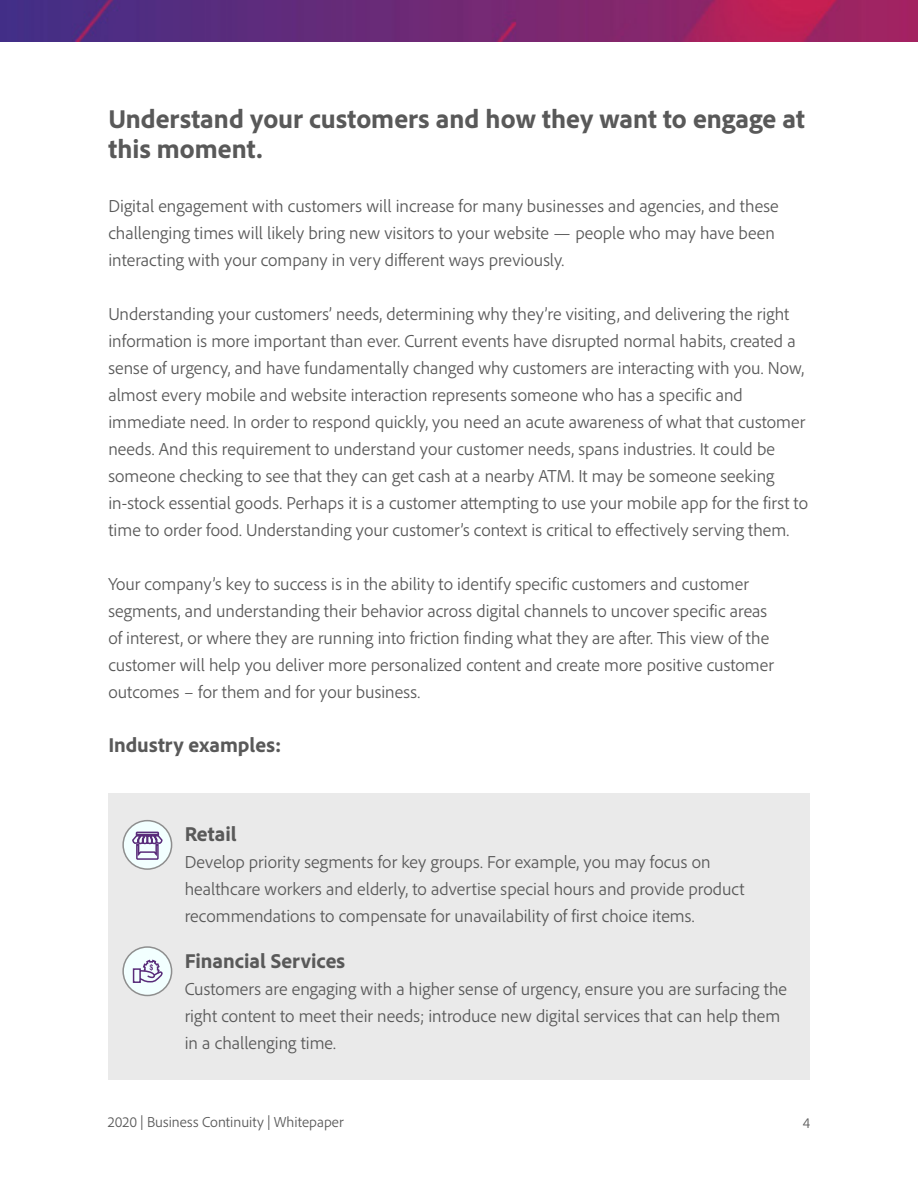
<style>
.page{position:relative;width:918px;height:1188px;background:#fff}
.page>*{position:absolute;margin:0;border:0;box-sizing:border-box;transform-origin:0 0}
.t1{font:800 27px/30px "Adobe Clean";color:#595959}
.t2{font:800 21px "Adobe Clean";color:#595959}
.t3{font:300 18px/27px "Adobe Clean";color:#595959}
.t4{font:300 15px "Adobe Clean";color:#595959}
</style>
<div class="page">
<img style="left:0;top:0;width:918px;height:42px">
<div style="left:108px;top:794px;width:702px;height:286px;background:#eaeaea"></div>
<div style="left:123px;top:821px;width:49px;height:48px;background:#f2ffff;border-radius:50%"></div>
<div style="left:122px;top:820px;width:50px;height:50px;border:2px solid #8e8e8e;border-radius:50%"></div>
<div style="left:123px;top:947px;width:49px;height:48px;background:#f2ffff;border-radius:50%"></div>
<div style="left:122px;top:946px;width:50px;height:50px;border:2px solid #8e8e8e;border-radius:50%"></div>
<svg style="left:132px;top:831px;width:31px;height:29px"></svg>
<svg style="left:132px;top:959px;width:31px;height:24px"></svg>
<h1 class="t1" style="left:108px;top:103px;width:698px">Understand your customers and how they want to engage at this moment.</h1>
<p class="t3" style="left:108px;top:192px;width:672px">Digital engagement with customers will increase for many businesses and agencies, and these challenging times will likely bring new visitors to your website — people who may have been interacting with your company in very different ways previously.</p>
<p class="t3" style="left:108px;top:300px;width:701px">Understanding your customers’ needs, determining why they’re visiting, and delivering the right information is more important than ever. Current events have disrupted normal habits, created a sense of urgency, and have fundamentally changed why customers are interacting with you. Now, almost every mobile and website interaction represents someone who has a specific and immediate need. In order to respond quickly, you need an acute awareness of what that customer needs. And this requirement to understand your customer needs, spans industries. It could be someone checking to see that they can get cash at a nearby ATM. It may be someone seeking in-stock essential goods. Perhaps it is a customer attempting to use your mobile app for the first to time to order food. Understanding your customer’s context is critical to effectively serving them.</p>
<p class="t3" style="left:108px;top:570px;width:667px">Your company’s key to success is in the ability to identify specific customers and customer segments, and understanding their behavior across digital channels to uncover specific areas of interest, or where they are running into friction finding what they are after. This view of the customer will help you deliver more personalized content and create more positive customer outcomes – for them and for your business.</p>
<p class="t2" style="left:108px;top:731px;width:175px">Industry examples:</p>
<p class="t2" style="left:185px;top:820px;width:54px">Retail</p>
<p class="t3" style="left:185px;top:848px;width:561px">Develop priority segments for key groups. For example, you may focus on healthcare workers and elderly, to advertise special hours and provide product recommendations to compensate for unavailability of first choice items.</p>
<p class="t2" style="left:185px;top:947px;width:162px">Financial Services</p>
<p class="t3" style="left:185px;top:975px;width:604px">Customers are engaging with a higher sense of urgency, ensure you are surfacing the right content to meet their needs; introduce new digital services that can help them in a challenging time.</p>
<p class="t4" style="left:108px;top:1112px;width:237px">2020 | Business Continuity | Whitepaper</p>
<p class="t4" style="left:803px;top:1114px;width:9px">4</p>
</div>
